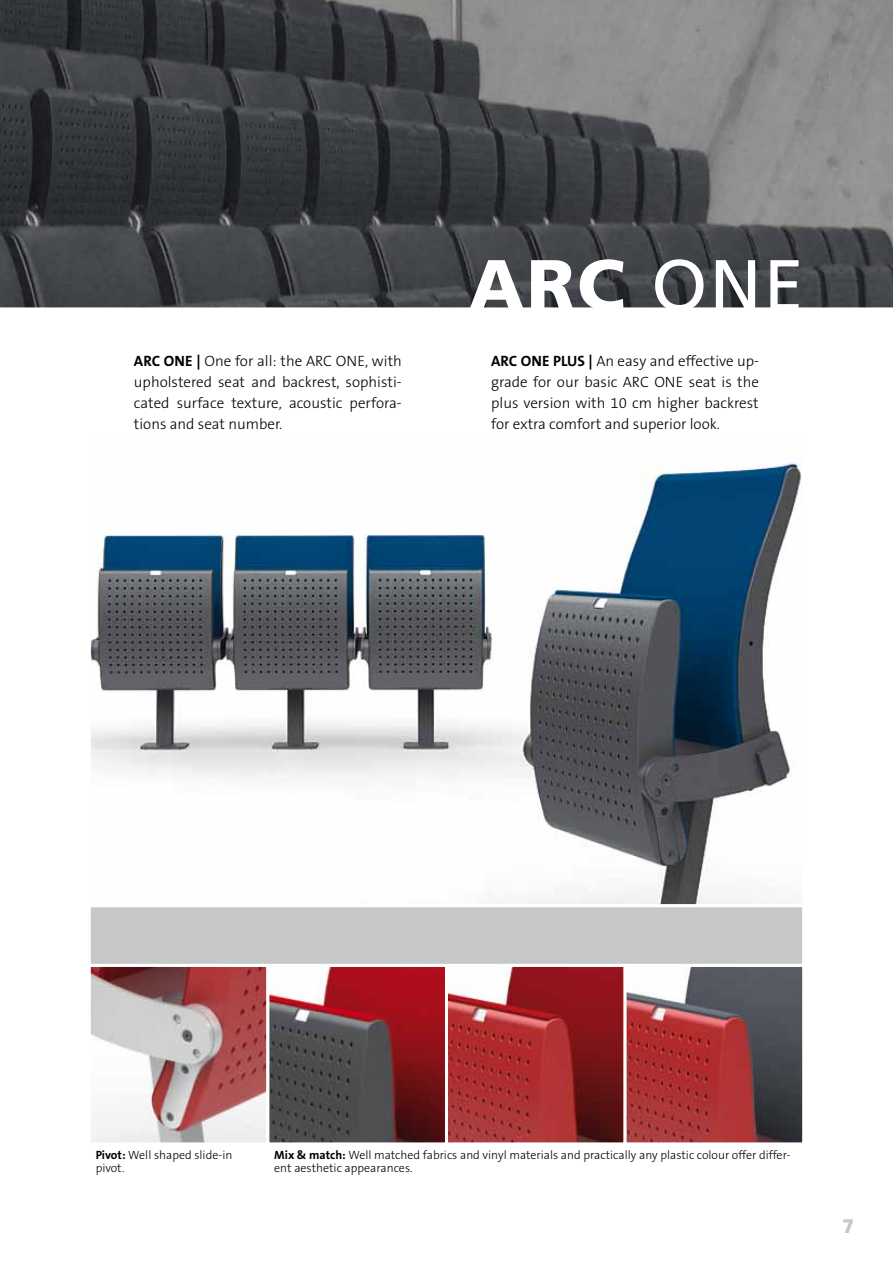
<style>
.page{position:relative;width:893px;height:1263px;background:#fff}
.page>*{position:absolute;margin:0;border:0;box-sizing:border-box;transform-origin:0 0}
.t1{font:900 72px "Frutiger";color:#fff}
.t2{font:800 21px "The Sans B8";color:#c6c7c8}
.t3{font:300 15px/21px "The Sans B3";color:#000;text-align:justify}
.t4{font:300 12px/13.5px "The Sans B3";color:#000}
.s1{font-family:"The Sans B7";font-weight:700}
.s2{font-weight:400}
</style>
<div class="page">
<svg style="left:0;top:0;width:893px;height:308px;background:#505256"></svg>
<img style="left:92px;top:449px;width:709px;height:454px">
<img style="left:449px;top:968px;width:174px;height:173px">
<div style="left:445px;top:964px;width:182px;height:181px;border:3px solid #fff"></div>
<svg style="left:628px;top:968px;width:173px;height:173px;background:#8a4b4f"></svg>
<div style="left:624px;top:964px;width:181px;height:181px;border:3px solid #fff"></div>
<svg style="left:92px;top:968px;width:173px;height:173px"></svg>
<div style="left:88px;top:964px;width:181px;height:181px;border:3px solid #fff"></div>
<svg style="left:270px;top:968px;width:174px;height:173px;background:#743f43"></svg>
<div style="left:266px;top:964px;width:182px;height:181px;border:3px solid #fff"></div>
<div style="left:88px;top:904px;width:717px;height:63px;background:#c6c7c8;border:3px solid #fff"></div>
<p class="t3" style="left:134px;top:351px;width:269px"><span class="s1">ARC ONE |</span> One for all: the ARC ONE, with upholstered seat and backrest, sophisti&shy;cated surface texture, acoustic perfora&shy;tions and seat number.</p>
<h1 class="t1" style="left:469px;top:242px;width:337px">ARC <span class="s2">ONE</span></h1>
<p class="t3" style="left:491px;top:351px;width:269px"><span class="s1">ARC ONE PLUS |</span> An easy and effective up&shy;grade for our basic ARC ONE seat is the plus version with 10 cm higher backrest for extra comfort and superior look.</p>
<p class="t4" style="left:96px;top:1148px;width:138px"><span class="s1">Pivot:</span> Well shaped slide-in pivot.</p>
<p class="t4" style="left:274px;top:1148px;width:518px"><span class="s1">Mix &amp; match:</span> Well matched fabrics and vinyl materials and practically any plastic colour offer differ&shy;ent aesthetic appearances.</p>
<h2 class="t2" style="left:842px;top:1215px;width:13px">7</h2>
</div>
